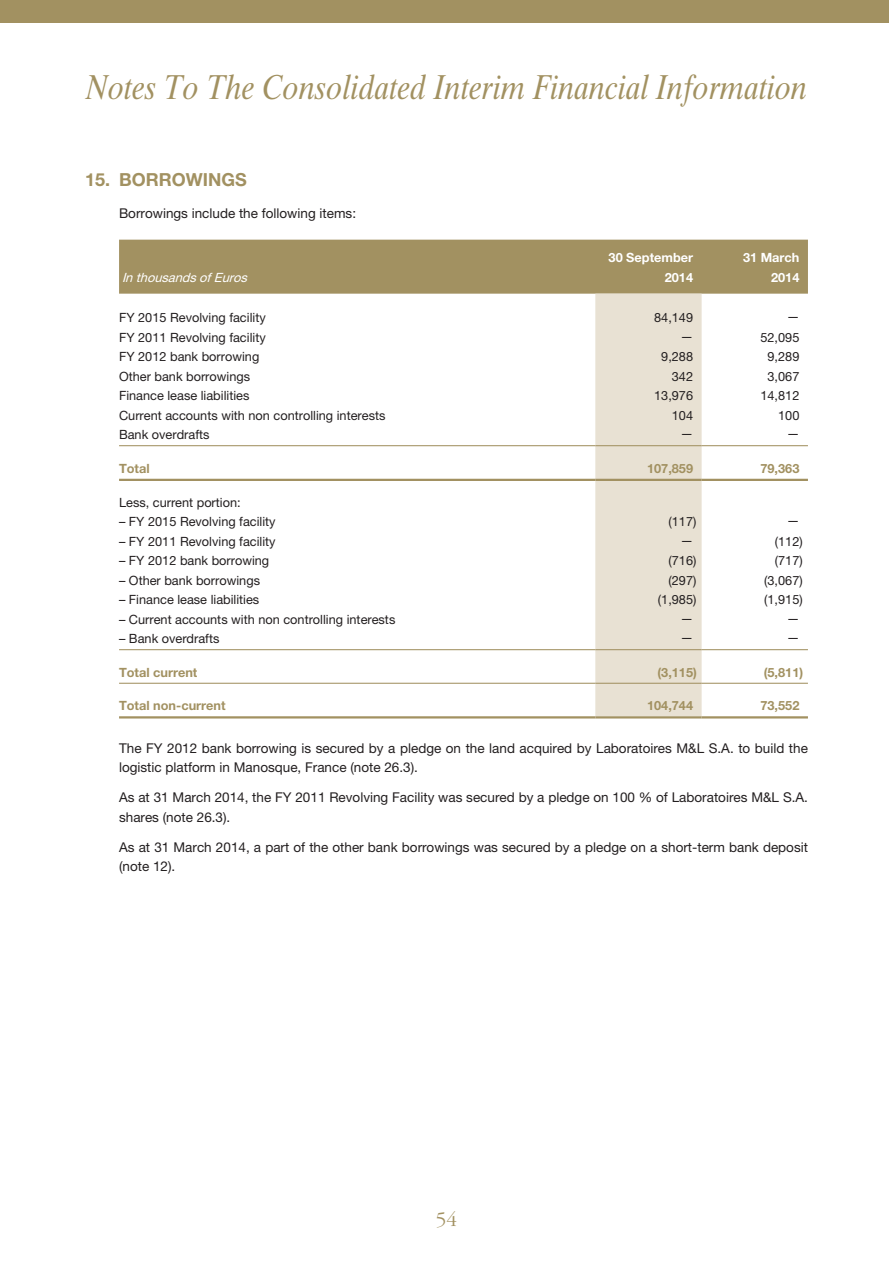
<style>
.page{position:relative;width:893px;height:1263px;background:#fff}
.page>*{position:absolute;margin:0;border:0;box-sizing:border-box;transform-origin:0 0}
.t1{font:italic 34.5px "Times Ten LT Std";letter-spacing:-.005em;color:#a29161;scale:.85 1}
.t2{font:300 21px "ITC Garamond Std";color:#a29161}
._3__標題{font:700 18px "Helvetica Neue LT Std";color:#a29161}
._1__內文{font:13.5px/19.5px "Helvetica Neue LT Std";color:#231f20}
._6__表內文{font:12.75px "Helvetica Neue LT Std";color:#231f20}
._6__表內文-2{font:700 12.75px "Helvetica Neue LT Std";color:#a29161}
._6__表內文-3{font:700 12.75px "Helvetica Neue LT Std";color:#fff}
._6__表內文-4{font:italic 12.75px "Helvetica Neue LT Std";color:#fff}
</style>
<div class="page">
<div style="left:0;top:0;width:889px;height:22px;background:#a29161"></div>
<div style="left:119px;top:240px;width:689px;height:54px;background:#a29161"></div>
<div style="left:595px;top:294px;width:107px;height:422px;background:#e8e1d3"></div>
<hr style="left:119px;top:445px;width:476px;height:1px;background:#a29161">
<hr style="left:595px;top:445px;width:107px;height:1px;background:#a29161">
<hr style="left:702px;top:445px;width:106px;height:1px;background:#a29161">
<hr style="left:119px;top:479px;width:476px;height:2px;background:#a29161">
<hr style="left:595px;top:479px;width:107px;height:2px;background:#a29161">
<hr style="left:702px;top:479px;width:106px;height:2px;background:#a29161">
<hr style="left:119px;top:649px;width:476px;height:1px;background:#a29161">
<hr style="left:595px;top:649px;width:107px;height:1px;background:#a29161">
<hr style="left:702px;top:649px;width:106px;height:1px;background:#a29161">
<hr style="left:119px;top:683px;width:476px;height:1px;background:#a29161">
<hr style="left:595px;top:683px;width:107px;height:1px;background:#a29161">
<hr style="left:702px;top:683px;width:106px;height:1px;background:#a29161">
<hr style="left:119px;top:716px;width:476px;height:2px;background:#a29161">
<hr style="left:595px;top:716px;width:107px;height:2px;background:#a29161">
<hr style="left:702px;top:716px;width:106px;height:2px;background:#a29161">
<h1 class="t1" style="left:85px;top:67px;width:851px">Notes To The Consolidated Interim Financial Information</h1>
<p class="_3__標題" style="left:85px;top:169px;width:163px">15. BORROWINGS</p>
<p class="_1__內文" style="left:119px;top:204px;width:238px">Borrowings include the following items:</p>
<p class="_6__表內文-4" style="left:122px;top:269px;width:130px">In thousands of Euros</p>
<p class="_6__表內文-3" style="left:609px;top:250px;width:86px">30 September</p>
<p class="_6__表內文-3" style="left:665px;top:269px;width:30px">2014</p>
<p class="_6__表內文-3" style="left:743px;top:250px;width:58px">31 March</p>
<p class="_6__表內文-3" style="left:771px;top:269px;width:30px">2014</p>
<p class="_6__表內文" style="left:119px;top:310px;width:148px">FY 2015 Revolving facility</p>
<p class="_6__表內文" style="left:654px;top:310px;width:40px">84,149</p>
<p class="_6__表內文" style="left:787px;top:309px;width:14px">—</p>
<p class="_6__表內文" style="left:119px;top:329px;width:148px">FY 2011 Revolving facility</p>
<p class="_6__表內文" style="left:680px;top:329px;width:14px">—</p>
<p class="_6__表內文" style="left:760px;top:329px;width:40px">52,095</p>
<p class="_6__表內文" style="left:119px;top:349px;width:142px">FY 2012 bank borrowing</p>
<p class="_6__表內文" style="left:661px;top:349px;width:33px">9,288</p>
<p class="_6__表內文" style="left:767px;top:349px;width:33px">9,289</p>
<p class="_6__表內文" style="left:119px;top:368px;width:133px">Other bank borrowings</p>
<p class="_6__表內文" style="left:672px;top:368px;width:23px">342</p>
<p class="_6__表內文" style="left:767px;top:368px;width:33px">3,067</p>
<p class="_6__表內文" style="left:119px;top:388px;width:132px">Finance lease liabilities</p>
<p class="_6__表內文" style="left:654px;top:388px;width:40px">13,976</p>
<p class="_6__表內文" style="left:760px;top:388px;width:40px">14,812</p>
<p class="_6__表內文" style="left:119px;top:407px;width:268px">Current accounts with non controlling interests</p>
<p class="_6__表內文" style="left:672px;top:407px;width:23px">104</p>
<p class="_6__表內文" style="left:778px;top:407px;width:23px">100</p>
<p class="_6__表內文" style="left:119px;top:427px;width:92px">Bank overdrafts</p>
<p class="_6__表內文" style="left:680px;top:426px;width:14px">—</p>
<p class="_6__表內文" style="left:787px;top:426px;width:14px">—</p>
<p class="_6__表內文-2" style="left:119px;top:460px;width:32px">Total</p>
<p class="_6__表內文-2" style="left:647px;top:460px;width:48px">107,859</p>
<p class="_6__表內文-2" style="left:760px;top:460px;width:40px">79,363</p>
<p class="_6__表內文" style="left:119px;top:494px;width:123px">Less, current portion:</p>
<p class="_6__表內文" style="left:119px;top:514px;width:158px">– FY 2015 Revolving facility</p>
<p class="_6__表內文" style="left:669px;top:514px;width:29px">(117)</p>
<p class="_6__表內文" style="left:787px;top:513px;width:14px">—</p>
<p class="_6__表內文" style="left:119px;top:533px;width:158px">– FY 2011 Revolving facility</p>
<p class="_6__表內文" style="left:680px;top:533px;width:14px">—</p>
<p class="_6__表內文" style="left:775px;top:533px;width:29px">(112)</p>
<p class="_6__表內文" style="left:119px;top:553px;width:152px">– FY 2012 bank borrowing</p>
<p class="_6__表內文" style="left:669px;top:553px;width:29px">(716)</p>
<p class="_6__表內文" style="left:775px;top:553px;width:29px">(717)</p>
<p class="_6__表內文" style="left:119px;top:572px;width:142px">– Other bank borrowings</p>
<p class="_6__表內文" style="left:669px;top:572px;width:29px">(297)</p>
<p class="_6__表內文" style="left:764px;top:572px;width:40px">(3,067)</p>
<p class="_6__表內文" style="left:119px;top:592px;width:142px">– Finance lease liabilities</p>
<p class="_6__表內文" style="left:658px;top:592px;width:40px">(1,985)</p>
<p class="_6__表內文" style="left:764px;top:592px;width:40px">(1,915)</p>
<p class="_6__表內文" style="left:119px;top:611px;width:278px">– Current accounts with non controlling interests</p>
<p class="_6__表內文" style="left:680px;top:611px;width:14px">—</p>
<p class="_6__表內文" style="left:787px;top:611px;width:14px">—</p>
<p class="_6__表內文" style="left:119px;top:631px;width:102px">– Bank overdrafts</p>
<p class="_6__表內文" style="left:680px;top:630px;width:14px">—</p>
<p class="_6__表內文" style="left:787px;top:630px;width:14px">—</p>
<p class="_6__表內文-2" style="left:119px;top:664px;width:80px">Total current</p>
<p class="_6__表內文-2" style="left:657px;top:664px;width:41px">(3,115)</p>
<p class="_6__表內文-2" style="left:764px;top:664px;width:41px">(5,811)</p>
<p class="_6__表內文-2" style="left:119px;top:698px;width:108px">Total non-current</p>
<p class="_6__表內文-2" style="left:647px;top:698px;width:48px">104,744</p>
<p class="_6__表內文-2" style="left:760px;top:698px;width:40px">73,552</p>
<p class="_1__內文" style="left:119px;top:738px;width:690px">The FY 2012 bank borrowing is secured by a pledge on the land acquired by Laboratoires M&amp;L S.A. to build the logistic platform in Manosque, France (note 26.3).</p>
<p class="_1__內文" style="left:119px;top:787px;width:690px">As at 31 March 2014, the FY 2011 Revolving Facility was secured by a pledge on 100 % of Laboratoires M&amp;L S.A. shares (note 26.3).</p>
<p class="_1__內文" style="left:119px;top:837px;width:690px">As at 31 March 2014, a part of the other bank borrowings was secured by a pledge on a short-term bank deposit (note 12).</p>
<p class="t2" style="left:436px;top:1208px;width:22px">54</p>
</div>
